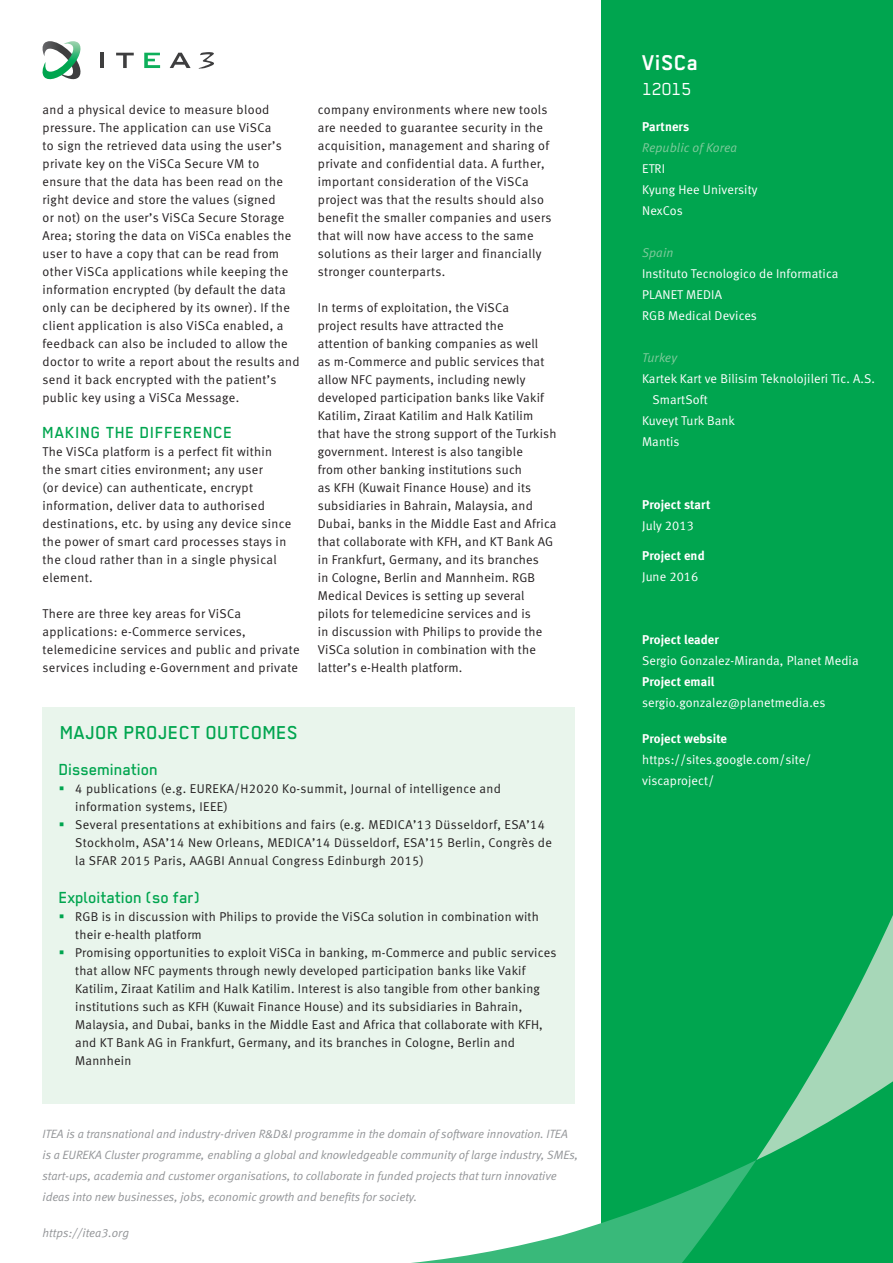
<style>
.page{position:relative;width:893px;height:1263px;background:#fff}
.page>*{position:absolute;margin:0;border:0;box-sizing:border-box;transform-origin:0 0}
.body{font:700 24px "Regular";letter-spacing:.01em;color:#fff}
.header-1{font:500 21px "Regular";letter-spacing:.01em;color:#00a54f}
.body-2{font:19.5px "Regular";letter-spacing:.01em;color:#fff}
.header-1-2{font:500 18px "Regular";color:#00a54f}
.header-1-3{font:500 18px "Regular";letter-spacing:.03em;color:#00a54f}
.header-1-4{font:12.75px/18px "Meta Normal LF";letter-spacing:.02em;color:#231f20}
.body-3{font:12.75px/18px "Meta Normal LF";letter-spacing:.03em;color:#231f20}
.body-4{font:12.75px/21px "Meta Normal LF";letter-spacing:.01em;color:#fff}
.body-5{font:12.75px "Meta Bold LF";letter-spacing:.01em;color:#fff}
.body-6{font:italic 12.75px "Meta Normal LF";letter-spacing:.01em;color:#80ca9c}
.body-7{font:italic 12px/21px "Meta Normal LF";color:#939598}
</style>
<div class="page">
<div style="left:602px;top:0;width:291px;height:1263px;background:#00a54f"></div>
<svg style="left:756px;top:915px;width:137px;height:245px"></svg>
<svg style="left:411px;top:1160px;width:345px;height:103px"></svg>
<div style="left:43px;top:708px;width:532px;height:396px;background:#e9f5ec"></div>
<svg style="left:42px;top:41px;width:39px;height:39px"></svg>
<hr style="left:101px;top:53px;width:3px;height:15px;background:#3e3e3f">
<svg style="left:116px;top:53px;width:18px;height:15px"></svg>
<svg style="left:170px;top:53px;width:21px;height:15px"></svg>
<svg style="left:144px;top:53px;width:16px;height:15px"></svg>
<svg style="left:199px;top:52px;width:15px;height:17px"></svg>
<p class="body-3" style="left:43px;top:100px;width:259px">and a physical device to measure blood pressure. The application can use ViSCa<br>to sign the retrieved data using the user’s private key on the ViSCa Secure VM to ensure that the data has been read on the right device and store the values (signed<br>or not) on the user’s ViSCa Secure Storage Area; storing the data on ViSCa enables the user to have a copy that can be read from other ViSCa applications while keeping the information encrypted (by default the data only can be deciphered by its owner). If the client application is also ViSCa enabled, a feedback can also be included to allow the doctor to write a report about the results and send it back encrypted with the patient’s public key using a ViSCa Message.</p>
<p class="header-1-3" style="left:43px;top:422px;width:192px">MAKING THE DIFFERENCE</p>
<p class="header-1-4" style="left:43px;top:442px;width:250px">The ViSCa platform is a perfect fit within the smart cities environment; any user<br>(or device) can authenticate, encrypt information, deliver data to authorised destinations, etc. by using any device since the power of smart card processes stays in the cloud rather than in a single physical element.</p>
<p class="header-1-4" style="left:43px;top:604px;width:258px">There are three key areas for ViSCa applications: e-Commerce services, telemedicine services and public and private services including e-Government and private</p>
<p class="header-1-4" style="left:318px;top:100px;width:235px">company environments where new tools are needed to guarantee security in the acquisition, management and sharing of private and confidential data. A further, important consideration of the ViSCa project was that the results should also benefit the smaller companies and users that will now have access to the same solutions as their larger and financially stronger counterparts.</p>
<p class="header-1-4" style="left:318px;top:298px;width:240px">In terms of exploitation, the ViSCa<br>project results have attracted the attention of banking companies as well<br>as m-Commerce and public services that allow NFC payments, including newly developed participation banks like Vakif Katilim, Ziraat Katilim and Halk Katilim that have the strong support of the Turkish government. Interest is also tangible<br>from other banking institutions such<br>as KFH (Kuwait Finance House) and its subsidiaries in Bahrain, Malaysia, and Dubai, banks in the Middle East and Africa that collaborate with KFH, and KT Bank AG in Frankfurt, Germany, and its branches<br>in Cologne, Berlin and Mannheim. RGB Medical Devices is setting up several pilots for telemedicine services and is<br>in discussion with Philips to provide the ViSCa solution in combination with the latter’s e-Health platform.</p>
<p class="header-1" style="left:60px;top:721px;width:240px">MAJOR PROJECT OUTCOMES</p>
<p class="header-1-2" style="left:59px;top:760px;width:101px">Dissemination</p>
<p class="header-1-4" style="left:75px;top:779px;width:427px">4 publications (e.g. EUREKA/H2020 Ko-summit, Journal of intelligence and information systems, IEEE)</p>
<p class="header-1-4" style="left:75px;top:815px;width:478px">Several presentations at exhibitions and fairs (e.g. MEDICA’13 Düsseldorf, ESA’14<br>Stockholm, ASA’14 New Orleans, MEDICA’14 Düsseldorf, ESA’15 Berlin, Congrès de la SFAR 2015 Paris, AAGBI Annual Congress Edinburgh 2015)</p>
<p class="header-1-2" style="left:59px;top:887px;width:143px">Exploitation (so far)</p>
<p class="header-1-4" style="left:75px;top:907px;width:465px">RGB is in discussion with Philips to provide the ViSCa solution in combination with their e-health platform</p>
<p class="header-1-4" style="left:75px;top:943px;width:483px">Promising opportunities to exploit ViSCa in banking, m-Commerce and public services that allow NFC payments through newly developed participation banks like Vakif Katilim, Ziraat Katilim and Halk Katilim. Interest is also tangible from other banking institutions such as KFH (Kuwait Finance House) and its subsidiaries in Bahrain, Malaysia, and Dubai, banks in the Middle East and Africa that collaborate with KFH, and KT Bank AG in Frankfurt, Germany, and its branches in Cologne, Berlin and Mannhein</p>
<p class="body-7" style="left:43px;top:1123px;width:537px">ITEA is a transnational and industry-driven R&amp;D&amp;I programme in the domain of software innovation. ITEA is a EUREKA Cluster programme, enabling a global and knowledgeable community of large industry, SMEs, start-ups, academia and customer organisations, to collaborate in funded projects that turn innovative ideas into new businesses, jobs, economic growth and benefits for society.</p>
<p class="body-7" style="left:43px;top:1222px;width:88px">https://itea3.org</p>
<p class="body" style="left:642px;top:49px;width:58px">ViSCa</p>
<p class="body-2" style="left:642px;top:79px;width:50px">12015</p>
<p class="body-5" style="left:642px;top:119px;width:49px">Partners</p>
<p class="body-6" style="left:642px;top:140px;width:96px">Republic of Korea</p>
<p class="body-4" style="left:642px;top:158px;width:24px">ETRI</p>
<p class="body-4" style="left:642px;top:179px;width:117px">Kyung Hee University</p>
<p class="body-4" style="left:642px;top:200px;width:42px">NexCos</p>
<p class="body-6" style="left:642px;top:245px;width:33px">Spain</p>
<p class="body-4" style="left:642px;top:263px;width:198px">Instituto Tecnologico de Informatica</p>
<p class="body-4" style="left:642px;top:284px;width:81px">PLANET MEDIA</p>
<p class="body-4" style="left:642px;top:305px;width:116px">RGB Medical Devices</p>
<p class="body-6" style="left:642px;top:350px;width:36px">Turkey</p>
<p class="body-4" style="left:653px;top:368px;width:224px;text-indent:-10px">Kartek Kart ve Bilisim Teknolojileri Tic. A.S.<br>SmartSoft</p>
<p class="body-4" style="left:642px;top:410px;width:94px">Kuveyt Turk Bank</p>
<p class="body-4" style="left:642px;top:431px;width:39px">Mantis</p>
<p class="body-5" style="left:642px;top:497px;width:70px">Project start</p>
<p class="body-4" style="left:642px;top:515px;width:53px">July 2013</p>
<p class="body-5" style="left:642px;top:548px;width:64px">Project end</p>
<p class="body-4" style="left:642px;top:566px;width:58px">June 2016</p>
<p class="body-5" style="left:642px;top:632px;width:78px">Project leader</p>
<p class="body-4" style="left:642px;top:650px;width:218px">Sergio Gonzalez-Miranda, Planet Media</p>
<p class="body-5" style="left:642px;top:674px;width:74px">Project email</p>
<p class="body-4" style="left:642px;top:692px;width:185px">sergio.gonzalez@planetmedia.es</p>
<p class="body-5" style="left:642px;top:731px;width:86px">Project website</p>
<p class="body-4" style="left:642px;top:749px;width:171px">https://sites.google.com/site/ viscaproject/</p>
</div>
